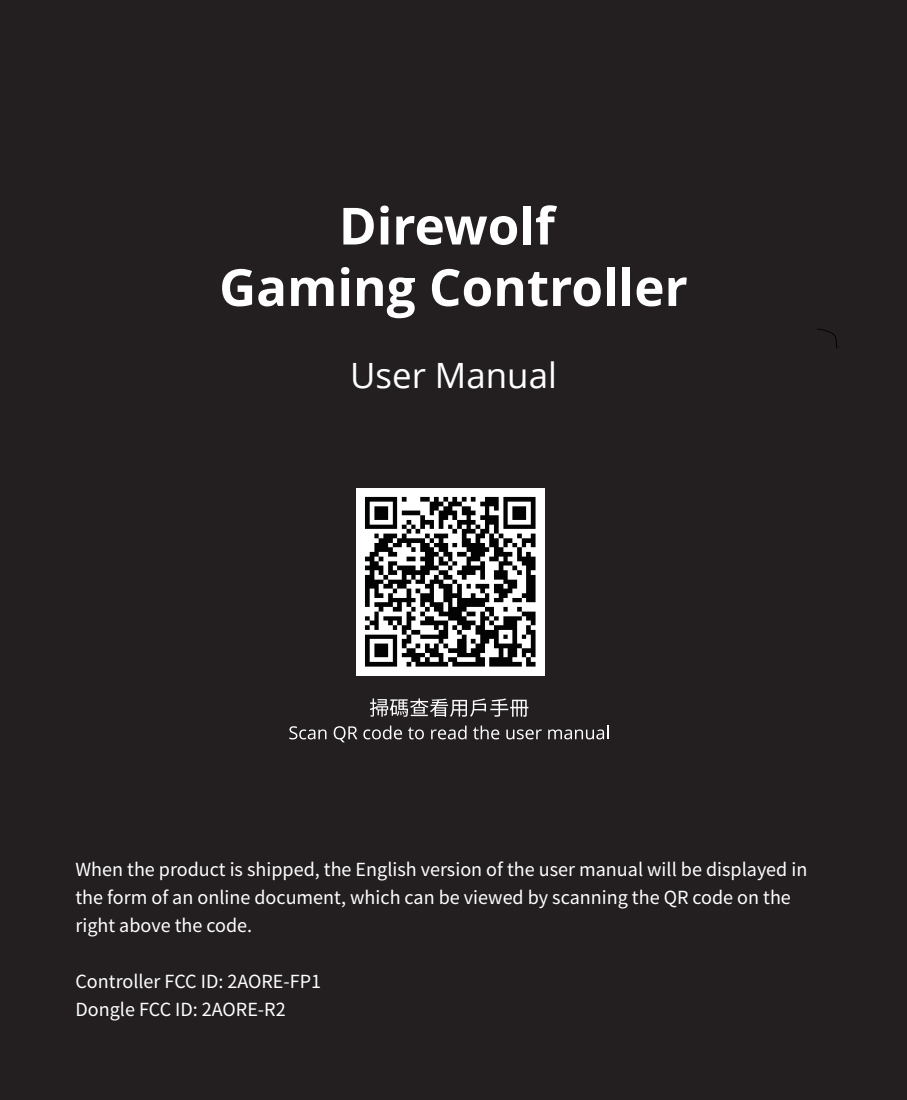
<style>
.page{position:relative;width:907px;height:1100px;background:#231f20}
.page>*{position:absolute;margin:0;border:0;box-sizing:border-box;transform-origin:0 0}
.t1{font:700 51.2px/61.6px "Open Sans";color:#fff;text-align:center}
.t2{font:34.8px "Open Sans";color:#fff}
.t3{font:18px/28px "Source Han Sans CN";color:#fff}
</style>
<div class="page">
<svg style="left:817px;top:328px;width:22px;height:20px"></svg>
<svg style="left:370px;top:698px;width:158px;height:19px"></svg>
<svg style="left:289px;top:726px;width:37px;height:13px"></svg>
<svg style="left:334px;top:726px;width:23px;height:16px"></svg>
<svg style="left:363px;top:725px;width:39px;height:14px"></svg>
<svg style="left:408px;top:727px;width:16px;height:12px"></svg>
<svg style="left:431px;top:725px;width:35px;height:14px"></svg>
<svg style="left:473px;top:725px;width:26px;height:14px"></svg>
<svg style="left:506px;top:729px;width:36px;height:10px"></svg>
<svg style="left:548px;top:725px;width:61px;height:14px"></svg>
<img style="left:357px;top:488px;width:187px;height:188px">
<h1 class="t1" style="left:219px;top:194px;width:470px">Direwolf<br>Gaming Controller</h1>
<h2 class="t2" style="left:350px;top:351px;width:208px">User Manual</h2>
<p class="t3" style="left:76px;top:856px;width:733px">When the product is shipped, the English version of the user manual will be displayed in the form of an online document, which can be viewed by scanning the QR code on the right above the code.</p>
<p class="t3" style="left:76px;top:968px;width:247px">Controller FCC ID: 2AORE-FP1<br>Dongle FCC ID: 2AORE-R2</p>
</div>
